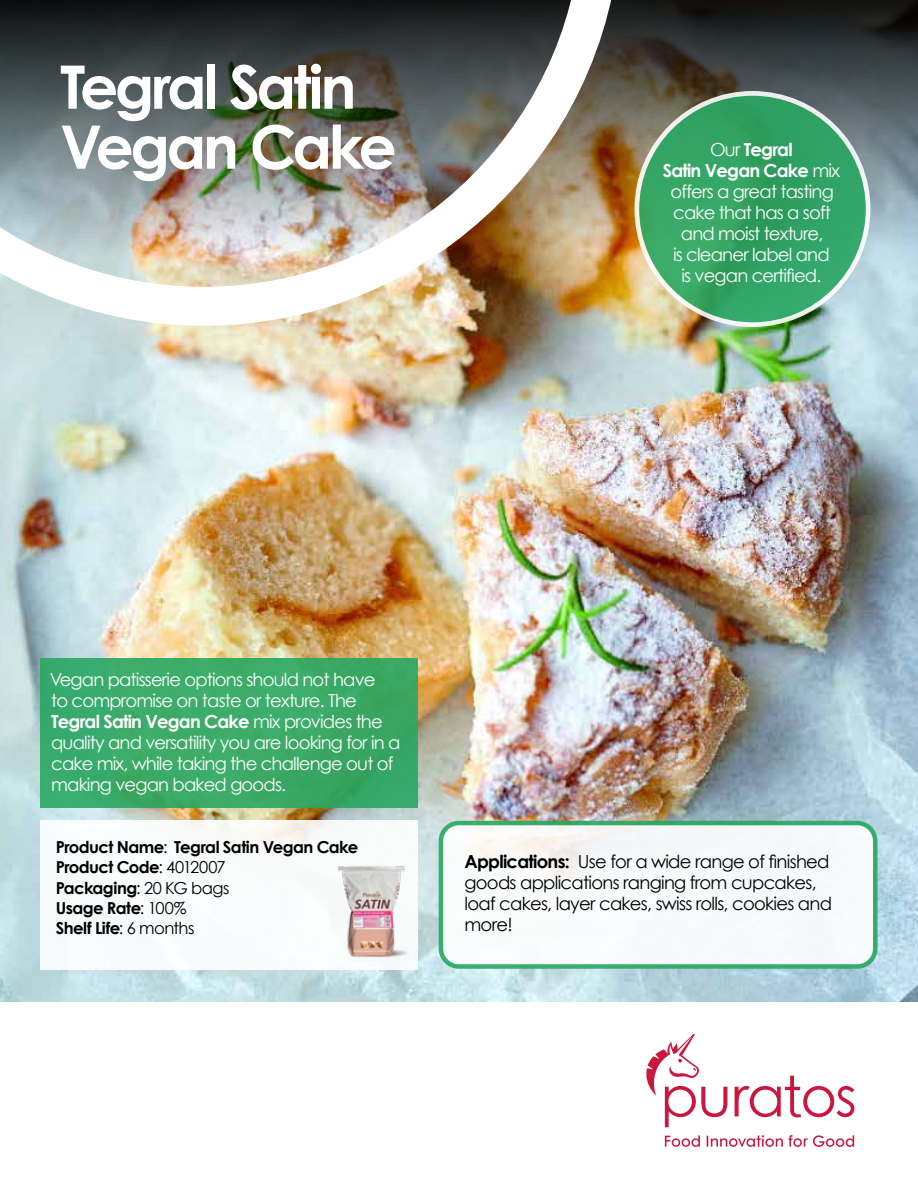
<style>
.page{position:relative;width:918px;height:1188px;background:#fff}
.page>*{position:absolute;margin:0;border:0;box-sizing:border-box;transform-origin:0 0}
.t1{font:700 60px/60px "Century Gothic";letter-spacing:-.055em;color:#fff}
.t2{font:18px/21px "Century Gothic";letter-spacing:-.045em;color:#fff;text-align:center}
.t3{font:18px/21px "Century Gothic";letter-spacing:-.04em;color:#000}
.t4{font:700 16.5px/20.2px "Century Gothic";letter-spacing:-.035em;color:#000}
.s1{font-weight:700}
.s2{font-weight:400}
</style>
<div class="page">
<img style="left:0;top:301px;width:918px;height:700px">
<div style="left:441px;top:823px;width:434px;height:144px;background:#f7fafb;border-radius:18px"></div>
<div style="left:439px;top:821px;width:438px;height:148px;border:4px solid #29a762;border-radius:18px"></div>
<svg style="left:621px;top:0;width:297px;height:301px;background:#5c5f5a"></svg>
<svg style="left:646px;top:1033px;width:81px;height:94px"></svg>
<svg style="left:665px;top:1135px;width:189px;height:12px"></svg>
<svg style="left:735px;top:1076px;width:119px;height:41px"></svg>
<div style="left:40px;top:821px;width:378px;height:149px;background:#fff"></div>
<img style="left:337px;top:865px;width:71px;height:96px">
<svg style="left:637px;top:93px;width:231px;height:232px;background:#38a668"></svg>
<div style="left:635px;top:91px;width:235px;height:236px;border:5px solid #fff;border-radius:50%"></div>
<img style="left:0;top:0;width:621px;height:326px">
<div style="left:40px;top:658px;width:378px;height:149px;background:#3bab69"></div>
<h1 class="t1" style="left:60px;top:56px;width:338px">Tegral Satin<br>Vegan Cake</h1>
<p class="t2" style="left:663px;top:139px;width:179px">Our <span class="s1">Tegral<br>Satin Vegan Cake</span> mix offers a great tasting cake that has a soft and moist texture,<br>is cleaner label and<br>is vegan certified.</p>
<p class="t2" style="left:50px;top:669px;width:352px;text-align:left">Vegan patisserie options should not have<br>to compromise on taste or texture. The <span class="s1">Tegral Satin Vegan Cake</span> mix provides the quality and versatility you are looking for in a cake mix, while taking the challenge out of making vegan baked goods.</p>
<p class="t4" style="left:56px;top:837px;width:304px">Product Name<span class="s2">:</span> Tegral Satin Vegan Cake<br>Product Code<span class="s2">: 4012007<br></span>Packaging<span class="s2">: 20 KG bags<br></span>Usage Rate<span class="s2">: 100%<br></span>Shelf Life<span class="s2">: 6 months</span></p>
<p class="t3" style="left:464px;top:851px;width:369px"><span class="s1">Applications:</span> Use for a wide range of finished goods applications ranging from cupcakes, loaf cakes, layer cakes, swiss rolls, cookies and more!</p>
</div>
